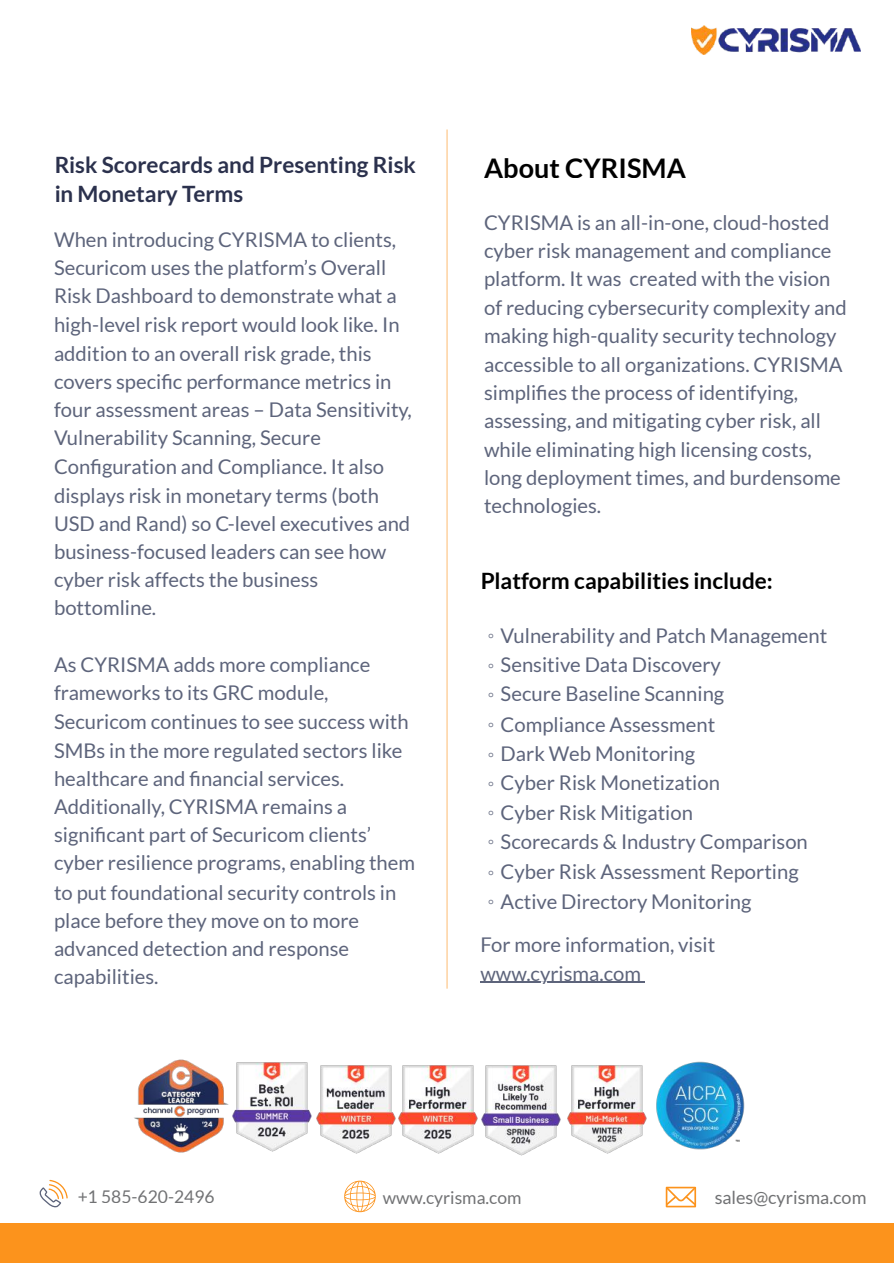
<style>
.page{position:relative;width:894px;height:1263px;background:#fff}
.page>*{position:absolute;margin:0;border:0;box-sizing:border-box;transform-origin:0 0}
.t1{font:700 27px "Lato";color:#000}
.t2{font:700 22.5px/29.2px "Lato";color:#2b314d}
.t3{font:700 22.5px "Lato";color:#000}
.t4{font:20.25px/28.3px "Lato";color:#5d647b}
.t5{font:18px "Lato";color:#717274}
.t6{font:17.55px "Lato";color:#717274}
.s1{font-family:"Arial";font-size:18.3px}
</style>
<div class="page">
<hr style="left:446px;top:130px;width:2px;height:858px;background:#fc931c">
<img style="left:691px;top:26px;width:169px;height:28px">
<hr style="left:480px;top:982px;width:165px;height:1px;background:#5d647b">
<div style="left:0;top:1223px;width:894px;height:39px;background:#fc931c"></div>
<img style="left:656px;top:1061px;width:89px;height:88px">
<div style="left:666px;top:1187px;width:30px;height:20px;border:2px solid #fc931c"></div>
<svg style="left:665px;top:1186px;width:32px;height:19px"></svg>
<svg style="left:39px;top:1179px;width:29px;height:29px"></svg>
<img style="left:567px;top:1065px;width:79px;height:89px">
<img style="left:134px;top:1059px;width:95px;height:94px">
<img style="left:481px;top:1065px;width:79px;height:91px">
<img style="left:232px;top:1062px;width:79px;height:90px">
<img style="left:399px;top:1065px;width:78px;height:89px">
<img style="left:316px;top:1065px;width:79px;height:89px">
<svg style="left:344px;top:1181px;width:32px;height:31px"></svg>
<p class="t2" style="left:54px;top:149px;width:363px">Risk Scorecards and Presenting Risk in Monetary Terms</p>
<p class="t4" style="left:152px;top:208px;width:21px">fi</p>
<p class="t4" style="left:54px;top:225px;width:347px">When introducing CYRISMA to clients, Securicom uses the platform’s Overall Risk Dashboard to demonstrate what a high-level risk report would look like. In addition to an overall risk grade, this covers speci</p>
<p class="t4" style="left:54px;top:367px;width:359px;text-indent:119px">c performance metrics in four assessment areas – Data Sensitivity,<br>Vulnerability Scanning, Secure<br>Con</p>
<p class="t4" style="left:54px;top:452px;width:358px;text-indent:48px">guration and Compliance. It also displays risk in monetary terms (both<br>USD and Rand) so C-level executives and business-focused leaders can see how cyber risk affects the business bottomline.</p>
<p class="t4" style="left:170px;top:447px;width:21px">fi</p>
<p class="t4" style="left:218px;top:447px;width:21px">fi</p>
<p class="t4" style="left:54px;top:650px;width:356px">As CYRISMA adds more compliance frameworks to its GRC module,<br>Securicom continues to see success with<br>SMBs in the more regulated sectors like healthcare and</p>
<p class="t4" style="left:54px;top:764px;width:294px;text-indent:147px">nancial services.<br>Additionally, CYRISMA remains a signi</p>
<p class="t4" style="left:54px;top:820px;width:363px;text-indent:52px">cant part of Securicom clients’ cyber resilience programs, enabling them to put foundational security controls in place before they move on to more advanced detection and response capabilities.</p>
<h1 class="t1" style="left:484px;top:151px;width:203px">About CYRISMA</h1>
<p class="t4" style="left:484px;top:208px;width:364px">CYRISMA is an all-in-one, cloud-hosted cyber risk management and compliance platform. It was created with the vision of reducing cybersecurity complexity and making high-quality security technology accessible to all organizations. CYRISMA simpli</p>
<p class="t4" style="left:484px;top:378px;width:358px;text-indent:64px">es the process of identifying, assessing, and mitigating cyber risk, all while eliminating high licensing costs, long deployment times, and burdensome technologies.</p>
<p class="t3" style="left:480px;top:566px;width:294px">Platform capabilities include:</p>
<p class="t4" style="left:488px;top:620px;width:341px;line-height:29.5px"><span class="s1">◦</span> Vulnerability and Patch Management <span class="s1">◦</span> Sensitive Data Discovery<br><span class="s1">◦</span> Secure Baseline Scanning<br><span class="s1">◦</span> Compliance Assessment<br><span class="s1">◦</span> Dark Web Monitoring<br><span class="s1">◦</span> Cyber Risk Monetization<br><span class="s1">◦</span> Cyber Risk Mitigation<br><span class="s1">◦</span> Scorecards &amp; Industry Comparison<br><span class="s1">◦</span> Cyber Risk Assessment Reporting<br><span class="s1">◦</span> Active Directory Monitoring</p>
<p class="t4" style="left:480px;top:930px;width:236px">For more information, visit www.cyrisma.com</p>
<p class="t4" style="left:564px;top:681px;width:21px">fi</p>
<p class="t6" style="left:77px;top:1185px;width:139px">+1 585-620-2496</p>
<p class="t6" style="left:383px;top:1187px;width:140px">www.cyrisma.com</p>
<p class="t5" style="left:714px;top:1186px;width:153px">sales@cyrisma.com</p>
</div>
